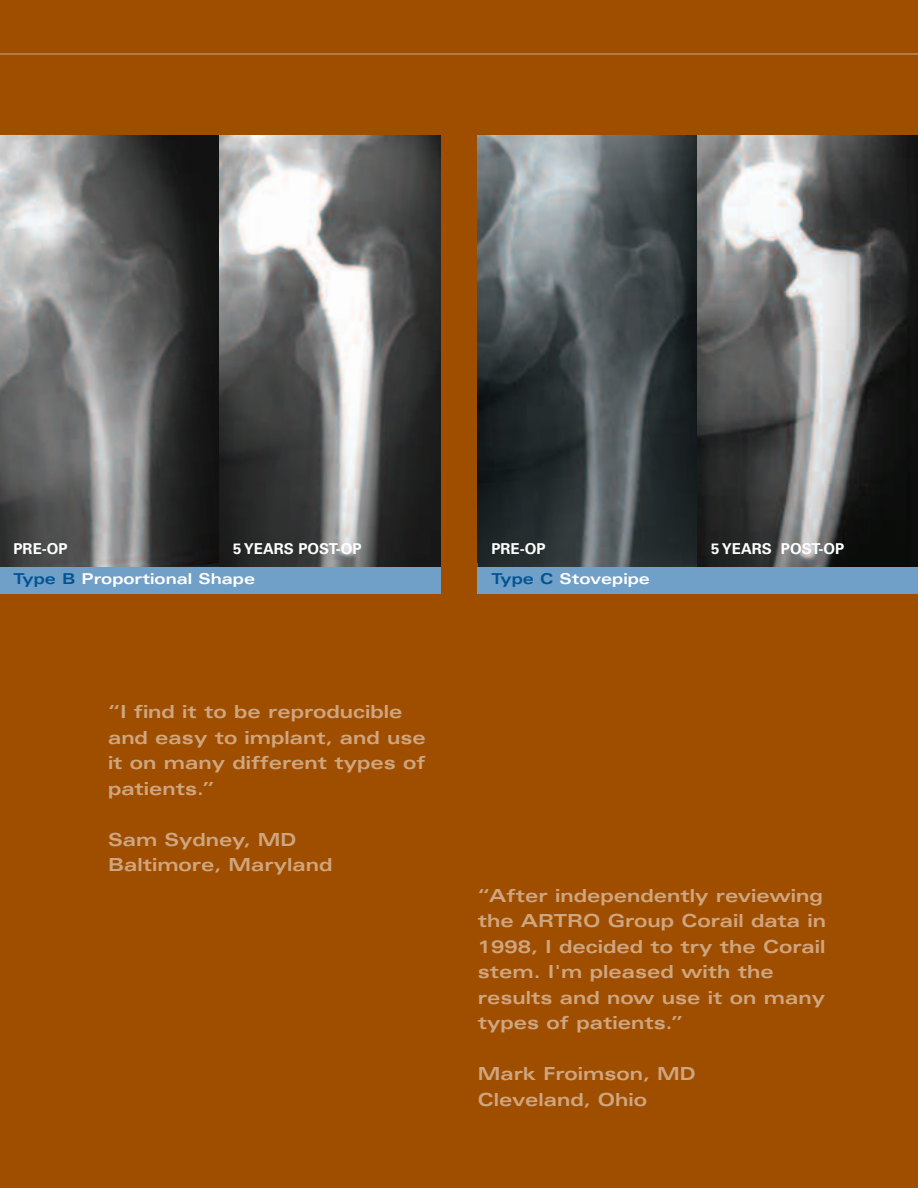
<style>
.page{position:relative;width:918px;height:1188px;background:#9f4e00}
.page>*{position:absolute;margin:0;border:0;box-sizing:border-box;transform-origin:0 0}
.t1{font:700 expanded 18px/25.5px "Univers";color:#cfa680}
.t2{font:700 15px "Univers";color:#fff}
.t3{font:700 expanded 15px "Univers";color:#fff}
.s1{color:#015494}
</style>
<div class="page">
<hr style="left:0;top:54px;width:918px;height:1px;background:#cfa680">
<img style="left:478px;top:135px;width:440px;height:459px">
<svg style="left:698px;top:135px;width:220px;height:432px;background:#646565"></svg>
<img style="left:0;top:135px;width:440px;height:459px">
<svg style="left:220px;top:135px;width:220px;height:432px;background:#6f6f6f"></svg>
<p class="t2" style="left:14px;top:543px;width:56px">PRE-OP</p>
<p class="t2" style="left:233px;top:543px;width:130px">5 YEARS POST-OP</p>
<p class="t2" style="left:491px;top:543px;width:56px">PRE-OP</p>
<p class="t2" style="left:711px;top:543px;width:135px">5 YEARS POST-OP</p>
<p class="t3" style="left:14px;top:574px;width:243px"><span class="s1">Type B</span> Proportional Shape</p>
<p class="t3" style="left:491px;top:574px;width:160px"><span class="s1">Type C</span> Stovepipe</p>
<p class="t1" style="left:108px;top:701px;width:319px">“I find it to be reproducible and easy to implant, and use it on many different types of patients.”</p>
<p class="t1" style="left:108px;top:828px;width:226px">Sam Sydney, MD<br>Baltimore, Maryland</p>
<p class="t1" style="left:478px;top:884px;width:350px">“After independently reviewing the ARTRO Group Corail data in<br>1998, I decided to try the Corail stem. I'm pleased with the results and now use it on many types of patients.”</p>
<p class="t1" style="left:478px;top:1063px;width:219px">Mark Froimson, MD<br>Cleveland, Ohio</p>
</div>
